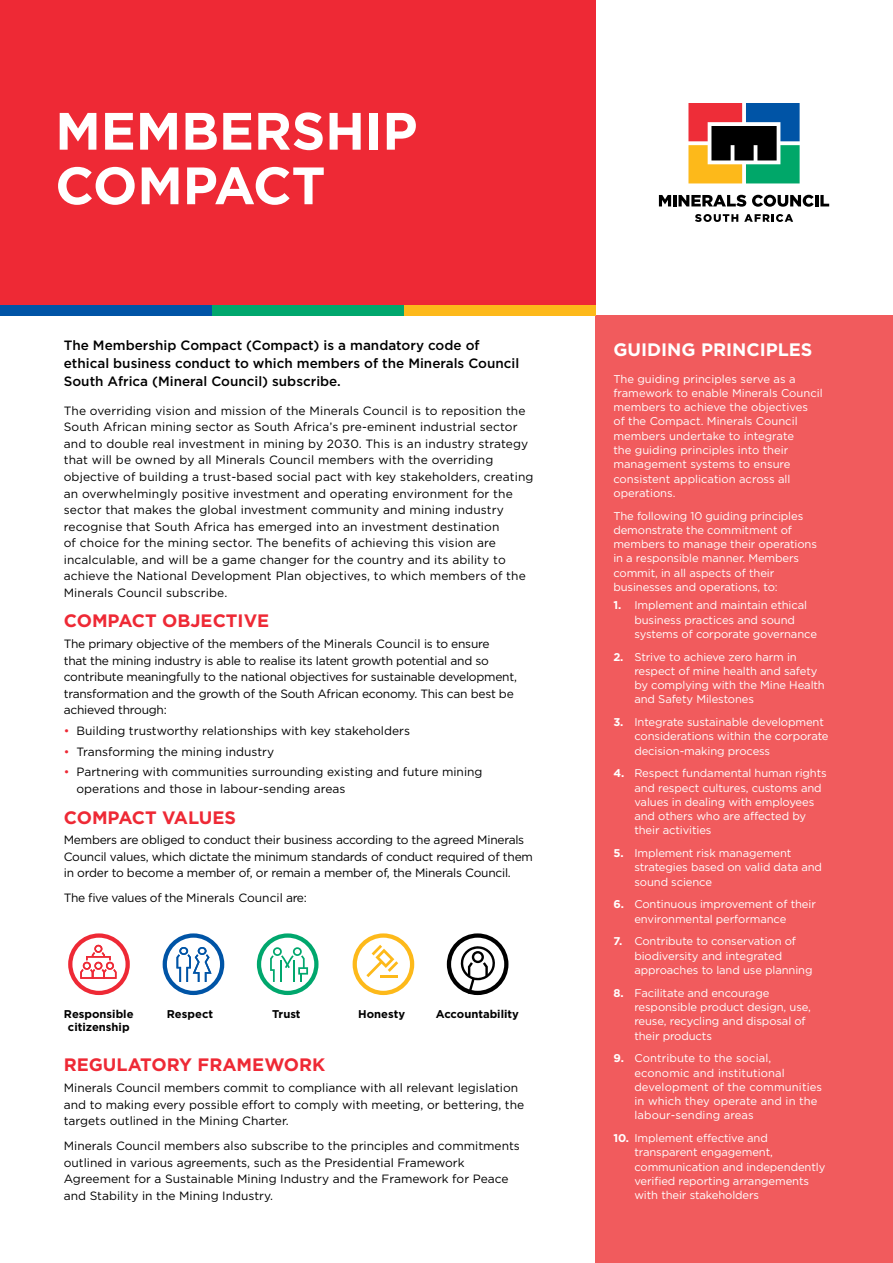
<style>
.page{position:relative;width:893px;height:1263px;background:#fff}
.page>*{position:absolute;margin:0;border:0;box-sizing:border-box;transform-origin:0 0}
.t1{font:700 52.5px/54.6px "Gotham";letter-spacing:-.005em;color:#fff}
.t2{font:700 18px "Gotham";color:#ee2935}
.t3{font:700 18px "Gotham";color:#fff}
.t4{font:500 13.5px/18px "Gotham";color:#000}
.t5{font:12px/16.5px "Gotham";color:#000}
.t6{font:12px/16.5px "Gotham";letter-spacing:-.02em;color:#000}
.t7{font:12px "Gotham";letter-spacing:-.03em;color:#000}
.t8{font:11.25px/14.2px "Gotham";letter-spacing:-.01em;color:#fff}
.t9{font:11.25px/14.2px "Gotham";letter-spacing:.01em;color:#fff}
.t10{font:700 11.25px/13.5px "Gotham";color:#000;text-align:center}
.s1{color:#ee2935}
.s2{font-weight:700}
</style>
<div class="page">
<div style="left:595px;top:316px;width:298px;height:947px;background:#f15b5d"></div>
<svg style="left:70px;top:935px;width:58px;height:58px"></svg>
<div style="left:68px;top:933px;width:62px;height:62px;border:4px solid #ee2935;border-radius:50%"></div>
<svg style="left:80px;top:945px;width:37px;height:34px"></svg>
<svg style="left:165px;top:935px;width:57px;height:58px"></svg>
<div style="left:163px;top:933px;width:61px;height:62px;border:4px solid #0054a6;border-radius:50%"></div>
<svg style="left:176px;top:947px;width:35px;height:35px"></svg>
<svg style="left:259px;top:935px;width:57px;height:58px"></svg>
<div style="left:257px;top:933px;width:61px;height:62px;border:4px solid #00a76d;border-radius:50%"></div>
<svg style="left:270px;top:947px;width:38px;height:35px"></svg>
<svg style="left:355px;top:935px;width:57px;height:58px"></svg>
<div style="left:353px;top:933px;width:61px;height:62px;border:4px solid #fdb91a;border-radius:50%"></div>
<hr style="left:380px;top:975px;width:18px;height:3px;background:#fdb91a">
<svg style="left:366px;top:945px;width:32px;height:32px"></svg>
<svg style="left:449px;top:935px;width:57px;height:58px"></svg>
<div style="left:447px;top:933px;width:61px;height:62px;border:4px solid #000;border-radius:50%"></div>
<svg style="left:459px;top:946px;width:38px;height:48px"></svg>
<div style="left:0;top:0;width:595px;height:305px;background:#ee2935"></div>
<div style="left:0;top:305px;width:212px;height:11px;background:#0054a6"></div>
<div style="left:212px;top:305px;width:192px;height:11px;background:#00a76d"></div>
<div style="left:404px;top:305px;width:191px;height:11px;background:#fdb91a"></div>
<svg style="left:688px;top:103px;width:112px;height:80px;background:#706e5b"></svg>
<svg style="left:659px;top:195px;width:87px;height:12px"></svg>
<svg style="left:752px;top:195px;width:77px;height:12px"></svg>
<svg style="left:695px;top:214px;width:43px;height:8px"></svg>
<svg style="left:744px;top:214px;width:49px;height:8px"></svg>
<h1 class="t1" style="left:55px;top:103px;width:364px">MEMBERSHIP<br>COMPACT</h1>
<p class="t4" style="left:64px;top:336px;width:457px">The Membership Compact (Compact) is a mandatory code of ethical business conduct to which members of the Minerals Council<br>South Africa (Mineral Council) subscribe.</p>
<p class="t5" style="left:64px;top:402px;width:471px">The overriding vision and mission of the Minerals Council is to reposition the South African mining sector as South Africa’s pre-eminent industrial sector and to double real investment in mining by 2030. This is an industry strategy that will be owned by all Minerals Council members with the overriding objective of building a trust-based social pact with key stakeholders, creating an overwhelmingly positive investment and operating environment for the sector that makes the global investment community and mining industry recognise that South Africa has emerged into an investment destination<br>of choice for the mining sector. The benefits of achieving this vision are incalculable, and will be a game changer for the country and its ability to achieve the National Development Plan objectives, to which members of the Minerals Council subscribe.</p>
<h2 class="t2" style="left:64px;top:609px;width:207px">COMPACT OBJECTIVE</h2>
<p class="t6" style="left:64px;top:635px;width:455px">The primary objective of the members of the Minerals Council is to ensure<br>that the mining industry is able to realise its latent growth potential and so contribute meaningfully to the national objectives for sustainable development, transformation and the growth of the South African economy. This can best be achieved through:</p>
<p class="t5" style="left:64px;top:722px;width:348px"><span class="s1">•</span> Building trustworthy relationships with key stakeholders</p>
<p class="t5" style="left:64px;top:743px;width:212px"><span class="s1">•</span> Transforming the mining industry</p>
<p class="t5" style="left:77px;top:763px;width:407px;text-indent:-13px"><span class="s1">•</span> Partnering with communities surrounding existing and future mining operations and those in labour-sending areas</p>
<h2 class="t2" style="left:64px;top:805px;width:174px">COMPACT VALUES</h2>
<p class="t6" style="left:64px;top:831px;width:471px">Members are obliged to conduct their business according to the agreed Minerals<br>Council values, which dictate the minimum standards of conduct required of them in order to become a member of, or remain a member of, the Minerals Council.</p>
<p class="t7" style="left:64px;top:890px;width:244px">The five values of the Minerals Council are:</p>
<p class="t10" style="left:64px;top:1007px;width:71px">Responsible citizenship</p>
<p class="t10" style="left:167px;top:1007px;width:48px">Respect</p>
<p class="t10" style="left:272px;top:1007px;width:30px">Trust</p>
<p class="t10" style="left:358px;top:1007px;width:48px">Honesty</p>
<p class="t10" style="left:436px;top:1007px;width:85px">Accountability</p>
<h2 class="t2" style="left:64px;top:1053px;width:263px">REGULATORY FRAMEWORK</h2>
<p class="t5" style="left:64px;top:1079px;width:462px">Minerals Council members commit to compliance with all relevant legislation and to making every possible effort to comply with meeting, or bettering, the targets outlined in the Mining Charter.</p>
<p class="t5" style="left:64px;top:1137px;width:458px">Minerals Council members also subscribe to the principles and commitments outlined in various agreements, such as the Presidential Framework Agreement for a Sustainable Mining Industry and the Framework for Peace and Stability in the Mining Industry.</p>
<h2 class="t3" style="left:613px;top:337px;width:201px">GUIDING PRINCIPLES</h2>
<p class="t8" style="left:613px;top:371px;width:211px">The guiding principles serve as a framework to enable Minerals Council members to achieve the objectives<br>of the Compact. Minerals Council members undertake to integrate<br>the guiding principles into their management systems to ensure consistent application across all operations.</p>
<p class="t8" style="left:613px;top:508px;width:205px">The following 10 guiding principles demonstrate the commitment of members to manage their operations in a responsible manner. Members commit, in all aspects of their businesses and operations, to:</p>
<p class="t8" style="left:634px;top:598px;width:184px;text-indent:-21px"><span class="s2">1.</span> Implement and maintain ethical business practices and sound systems of corporate governance</p>
<p class="t8" style="left:634px;top:649px;width:192px;text-indent:-21px"><span class="s2">2.</span> Strive to achieve zero harm in respect of mine health and safety by complying with the Mine Health and Safety Milestones</p>
<p class="t8" style="left:634px;top:715px;width:196px;text-indent:-21px"><span class="s2">3.</span> Integrate sustainable development considerations within the corporate decision-making process</p>
<p class="t8" style="left:634px;top:766px;width:194px;text-indent:-21px"><span class="s2">4.</span> Respect fundamental human rights and respect cultures, customs and values in dealing with employees and others who are affected by their activities</p>
<p class="t8" style="left:634px;top:846px;width:189px;text-indent:-21px"><span class="s2">5.</span> Implement risk management strategies based on valid data and sound science</p>
<p class="t8" style="left:634px;top:897px;width:183px;text-indent:-21px"><span class="s2">6.</span> Continuous improvement of their environmental performance</p>
<p class="t8" style="left:634px;top:934px;width:180px;text-indent:-21px"><span class="s2">7.</span> Contribute to conservation of biodiversity and integrated approaches to land use planning</p>
<p class="t8" style="left:634px;top:985px;width:178px;text-indent:-21px"><span class="s2">8.</span> Facilitate and encourage responsible product design, use, reuse, recycling and disposal of their products</p>
<p class="t9" style="left:634px;top:1051px;width:189px;text-indent:-21px"><span class="s2">9.</span> Contribute to the social, economic and institutional development of the communities in which they operate and in the labour-sending areas</p>
<p class="t8" style="left:634px;top:1131px;width:192px;text-indent:-21px"><span class="s2">10.</span> Implement effective and transparent engagement, communication and independently verified reporting arrangements with their stakeholders</p>
</div>
